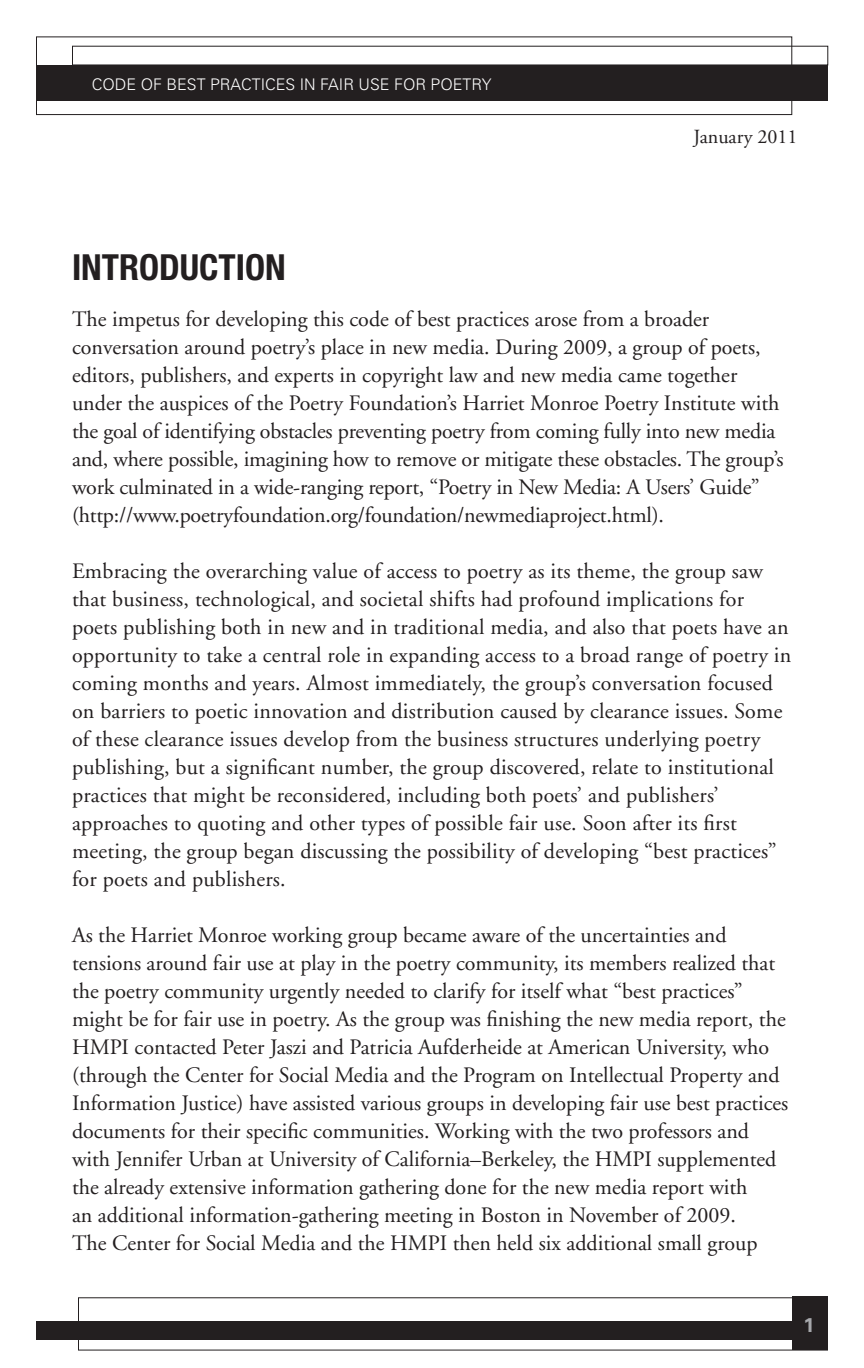
<style>
.page{position:relative;width:864px;height:1368px;background:#fff}
.page>*{position:absolute;margin:0;border:0;box-sizing:border-box;transform-origin:0 0}
.A_head{font:700 condensed 36px "Helvetica Neue";color:#231f20}
.text{font:22px/28px "Adobe Garamond";color:#231f20}
.t1{font:20px "Adobe Garamond";color:#231f20}
.t2{font:700 20px "Univers";color:#a8a9ad}
.t3{font:300 16px "Univers";color:#fff}
</style>
<div class="page">
<div style="left:36px;top:65px;width:792px;height:36px;background:#231f20"></div>
<div style="left:36px;top:1321px;width:757px;height:19px;background:#231f20"></div>
<div style="left:792px;top:1296px;width:36px;height:54px;background:#231f20"></div>
<div style="left:36px;top:36px;width:756px;height:79px;border:1px solid #231f20"></div>
<p class="t3" style="left:92px;top:75px;width:401px">CODE OF BEST PRACTICES IN FAIR USE FOR POETRY</p>
<p class="t1" style="left:694px;top:126px;width:105px">January 2011</p>
<p class="A_head" style="left:72px;top:245px;width:215px">INTRODUCTION</p>
<p class="text" style="left:72px;top:306px;width:713px">The impetus for developing this code of best practices arose from a broader conversation around poetry’s place in new media. During 2009, a group of poets, editors, publishers, and experts in copyright law and new media came together under the auspices of the Poetry Foundation’s Harriet Monroe Poetry Institute with the goal of identifying obstacles preventing poetry from coming fully into new media and, where possible, imagining how to remove or mitigate these obstacles. The group’s work culminated in a wide-ranging report, “Poetry in New Media: A Users’ Guide” (http://www.poetryfoundation.org/foundation/newmediaproject.html).</p>
<p class="text" style="left:72px;top:558px;width:721px">Embracing the overarching value of access to poetry as its theme, the group saw that business, technological, and societal shifts had profound implications for poets publishing both in new and in traditional media, and also that poets have an opportunity to take a central role in expanding access to a broad range of poetry in coming months and years. Almost immediately, the group’s conversation focused on barriers to poetic innovation and distribution caused by clearance issues. Some of these clearance issues develop from the business structures underlying poetry publishing, but a significant number, the group discovered, relate to institutional practices that might be reconsidered, including both poets’ and publishers’ approaches to quoting and other types of possible fair use. Soon after its first meeting, the group began discussing the possibility of developing “best practices” for poets and publishers.</p>
<p class="text" style="left:72px;top:922px;width:718px">As the Harriet Monroe working group became aware of the uncertainties and tensions around fair use at play in the poetry community, its members realized that the poetry community urgently needed to clarify for itself what “best practices” might be for fair use in poetry. As the group was finishing the new media report, the HMPI contacted Peter Jaszi and Patricia Aufderheide at American University, who (through the Center for Social Media and the Program on Intellectual Property and Information Justice) have assisted various groups in developing fair use best practices documents for their specific communities. Working with the two professors and with Jennifer Urban at University of California–Berkeley, the HMPI supplemented the already extensive information gathering done for the new media report with<br>an additional information-gathering meeting in Boston in November of 2009.<br>The Center for Social Media and the HMPI then held six additional small group</p>
<p class="t2" style="left:804px;top:1313px;width:13px">1</p>
</div>
